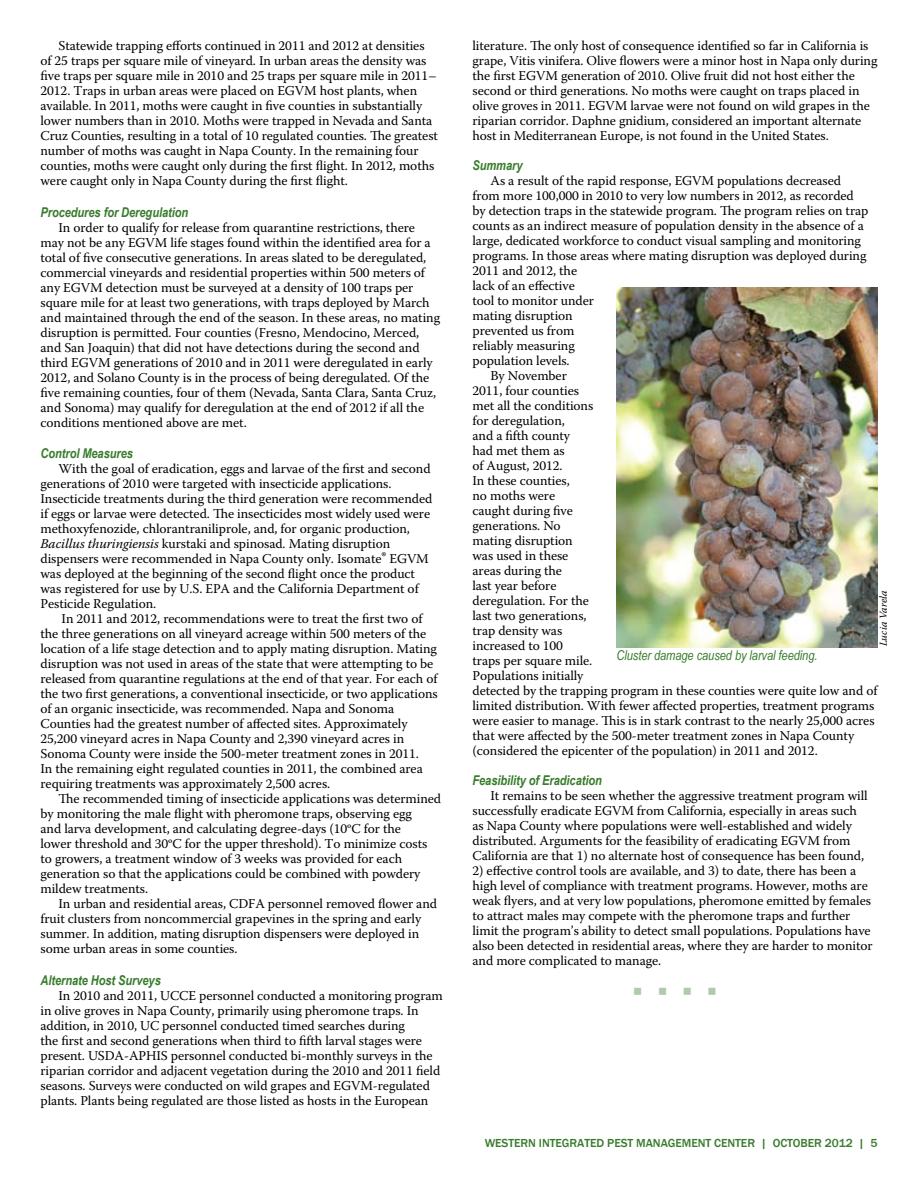
<style>
.page{position:relative;width:918px;height:1188px;background:#fff}
.page>*{position:absolute;margin:0;border:0;box-sizing:border-box;transform-origin:0 0}
.t1{font:13.5px/15px "Warnock Pro";letter-spacing:-.005em;color:#000}
.t2{font:italic 700 13.5px "Arial Narrow";letter-spacing:-.005em;color:#387c2c}
.t3{font:italic 13.5px "Arial Narrow";letter-spacing:-.005em;color:#387c2c}
.t4{font:500 12px "Franklin Gothic";letter-spacing:-.005em;color:#387c2c}
.t5{font:italic 10.5px "Warnock Pro";color:#000}
.s1{font-style:italic}
.s2{font-size:16.5px}
</style>
<div class="page">
<img style="left:616px;top:287px;width:262px;height:360px">
<p class="t1" style="left:41px;top:38px;width:399px;text-indent:18px">Statewide trapping efforts continued in 2011 and 2012 at densities of 25 traps per square mile of vineyard. In urban areas the density was five traps per square mile in 2010 and 25 traps per square mile in 2011– 2012. Traps in urban areas were placed on EGVM host plants, when available. In 2011, moths were caught in five counties in substantially lower numbers than in 2010. Moths were trapped in Nevada and Santa Cruz Counties, resulting in a total of 10 regulated counties. The greatest number of moths was caught in Napa County. In the remaining four counties, moths were caught only during the first flight. In 2012, moths were caught only in Napa County during the first flight.</p>
<p class="t2" style="left:41px;top:202px;width:149px">Procedures for Deregulation</p>
<p class="t1" style="left:41px;top:220px;width:401px;text-indent:18px">In order to qualify for release from quarantine restrictions, there may not be any EGVM life stages found within the identified area for a total of five consecutive generations. In areas slated to be deregulated, commercial vineyards and residential properties within 500 meters of any EGVM detection must be surveyed at a density of 100 traps per square mile for at least two generations, with traps deployed by March and maintained through the end of the season. In these areas, no mating disruption is permitted. Four counties (Fresno, Mendocino, Merced, and San Joaquin) that did not have detections during the second and third EGVM generations of 2010 and in 2011 were deregulated in early 2012, and Solano County is in the process of being deregulated. Of the five remaining counties, four of them (Nevada, Santa Clara, Santa Cruz, and Sonoma) may qualify for deregulation at the end of 2012 if all the conditions mentioned above are met.</p>
<p class="t2" style="left:41px;top:443px;width:94px">Control Measures</p>
<p class="t1" style="left:41px;top:461px;width:393px;text-indent:18px">With the goal of eradication, eggs and larvae of the first and second generations of 2010 were targeted with insecticide applications.<br>Insecticide treatments during the third generation were recommended if eggs or larvae were detected. The insecticides most widely used were methoxyfenozide, chlorantraniliprole, and, for organic production, <span class="s1">Bacillus thuringiensis</span> kurstaki and spinosad. Mating disruption dispensers were recommended in Napa County only. Isomate<span class="s2">®</span> EGVM was deployed at the beginning of the second flight once the product was registered for use by U.S. EPA and the California Department of Pesticide Regulation.</p>
<p class="t1" style="left:41px;top:611px;width:399px;text-indent:21px">In 2011 and 2012, recommendations were to treat the first two of the three generations on all vineyard acreage within 500 meters of the location of a life stage detection and to apply mating disruption. Mating disruption was not used in areas of the state that were attempting to be released from quarantine regulations at the end of that year. For each of the two first generations, a conventional insecticide, or two applications of an organic insecticide, was recommended. Napa and Sonoma Counties had the greatest number of affected sites. Approximately 25,200 vineyard acres in Napa County and 2,390 vineyard acres in Sonoma County were inside the 500-meter treatment zones in 2011.<br>In the remaining eight regulated counties in 2011, the combined area requiring treatments was approximately 2,500 acres.</p>
<p class="t1" style="left:41px;top:791px;width:402px;text-indent:18px">The recommended timing of insecticide applications was determined by monitoring the male flight with pheromone traps, observing egg<br>and larva development, and calculating degree-days (10ºC for the<br>lower threshold and 30ºC for the upper threshold). To minimize costs to growers, a treatment window of 3 weeks was provided for each generation so that the applications could be combined with powdery mildew treatments.</p>
<p class="t1" style="left:41px;top:896px;width:398px;text-indent:18px">In urban and residential areas, CDFA personnel removed flower and fruit clusters from noncommercial grapevines in the spring and early summer. In addition, mating disruption dispensers were deployed in some urban areas in some counties.</p>
<p class="t2" style="left:41px;top:970px;width:122px">Alternate Host Surveys</p>
<p class="t1" style="left:41px;top:988px;width:404px;text-indent:18px">In 2010 and 2011, UCCE personnel conducted a monitoring program in olive groves in Napa County, primarily using pheromone traps. In addition, in 2010, UC personnel conducted timed searches during<br>the first and second generations when third to fifth larval stages were present. USDA-APHIS personnel conducted bi-monthly surveys in the riparian corridor and adjacent vegetation during the 2010 and 2011 field seasons. Surveys were conducted on wild grapes and EGVM-regulated plants. Plants being regulated are those listed as hosts in the European</p>
<p class="t1" style="left:473px;top:38px;width:407px">literature. The only host of consequence identified so far in California is grape, Vitis vinifera. Olive flowers were a minor host in Napa only during the first EGVM generation of 2010. Olive fruit did not host either the second or third generations. No moths were caught on traps placed in olive groves in 2011. EGVM larvae were not found on wild grapes in the riparian corridor. Daphne gnidium, considered an important alternate host in Mediterranean Europe, is not found in the United States.</p>
<p class="t2" style="left:473px;top:155px;width:52px">Summary</p>
<p class="t1" style="left:490px;top:173px;width:352px">As a result of the rapid response, EGVM populations decreased</p>
<p class="t1" style="left:473px;top:188px;width:383px">from more 100,000 in 2010 to very low numbers in 2012, as recorded</p>
<p class="t1" style="left:473px;top:203px;width:397px">by detection traps in the statewide program. The program relies on trap</p>
<p class="t1" style="left:473px;top:218px;width:393px">counts as an indirect measure of population density in the absence of a</p>
<p class="t1" style="left:473px;top:233px;width:390px">large, dedicated workforce to conduct visual sampling and monitoring</p>
<p class="t1" style="left:473px;top:248px;width:396px">programs. In those areas where mating disruption was deployed during</p>
<p class="t1" style="left:473px;top:263px;width:106px">2011 and 2012, the</p>
<p class="t1" style="left:473px;top:278px;width:104px">lack of an effective</p>
<p class="t1" style="left:473px;top:293px;width:123px">tool to monitor under</p>
<p class="t1" style="left:473px;top:308px;width:102px">mating disruption</p>
<p class="t1" style="left:473px;top:323px;width:103px">prevented us from</p>
<p class="t1" style="left:473px;top:338px;width:104px">reliably measuring</p>
<p class="t1" style="left:473px;top:353px;width:99px">population levels.</p>
<p class="t1" style="left:490px;top:368px;width:78px">By November</p>
<p class="t1" style="left:473px;top:383px;width:108px">2011, four counties</p>
<p class="t1" style="left:473px;top:398px;width:122px">met all the conditions</p>
<p class="t1" style="left:473px;top:413px;width:94px">for deregulation,</p>
<p class="t1" style="left:473px;top:428px;width:99px">and a fifth county</p>
<p class="t1" style="left:473px;top:443px;width:94px">had met them as</p>
<p class="t1" style="left:473px;top:458px;width:92px">of August, 2012.</p>
<p class="t1" style="left:473px;top:473px;width:99px">In these counties,</p>
<p class="t1" style="left:473px;top:488px;width:84px">no moths were</p>
<p class="t1" style="left:473px;top:503px;width:102px">caught during five</p>
<p class="t1" style="left:473px;top:518px;width:90px">generations. No</p>
<p class="t1" style="left:473px;top:533px;width:102px">mating disruption</p>
<p class="t1" style="left:473px;top:548px;width:97px">was used in these</p>
<p class="t1" style="left:473px;top:563px;width:91px">areas during the</p>
<p class="t1" style="left:473px;top:578px;width:86px">last year before</p>
<p class="t1" style="left:473px;top:593px;width:118px">deregulation. For the</p>
<p class="t1" style="left:473px;top:608px;width:116px">last two generations,</p>
<p class="t1" style="left:473px;top:623px;width:91px">trap density was</p>
<p class="t1" style="left:473px;top:638px;width:92px">increased to 100</p>
<p class="t1" style="left:473px;top:653px;width:121px">traps per square mile.</p>
<p class="t1" style="left:473px;top:668px;width:113px">Populations initially</p>
<p class="t1" style="left:473px;top:683px;width:406px">detected by the trapping program in these counties were quite low and of</p>
<p class="t1" style="left:473px;top:698px;width:403px">limited distribution. With fewer affected properties, treatment programs</p>
<p class="t1" style="left:473px;top:713px;width:404px">were easier to manage. This is in stark contrast to the nearly 25,000 acres</p>
<p class="t1" style="left:473px;top:728px;width:383px">that were affected by the 500-meter treatment zones in Napa County</p>
<p class="t1" style="left:473px;top:743px;width:347px">(considered the epicenter of the population) in 2011 and 2012.</p>
<p class="t2" style="left:473px;top:770px;width:131px">Feasibility of Eradication</p>
<p class="t1" style="left:473px;top:788px;width:397px;text-indent:18px">It remains to be seen whether the aggressive treatment program will successfully eradicate EGVM from California, especially in areas such as Napa County where populations were well-established and widely distributed. Arguments for the feasibility of eradicating EGVM from California are that 1) no alternate host of consequence has been found,</p>
<p class="t1" style="left:473px;top:863px;width:402px">2) effective control tools are available, and 3) to date, there has been a high level of compliance with treatment programs. However, moths are weak flyers, and at very low populations, pheromone emitted by females to attract males may compete with the pheromone traps and further limit the program’s ability to detect small populations. Populations have also been detected in residential areas, where they are harder to monitor and more complicated to manage.</p>
<p class="t5" style="left:877px;top:646px;width:57px;rotate:-90deg">Lucia Varela</p>
<p class="t3" style="left:616px;top:646px;width:203px">Cluster damage caused by larval feeding.</p>
<p class="t4" style="left:485px;top:1135px;width:394px">WESTERN INTEGRATED PEST MANAGEMENT CENTER | OCTOBER 2012 | 5</p>
</div>
